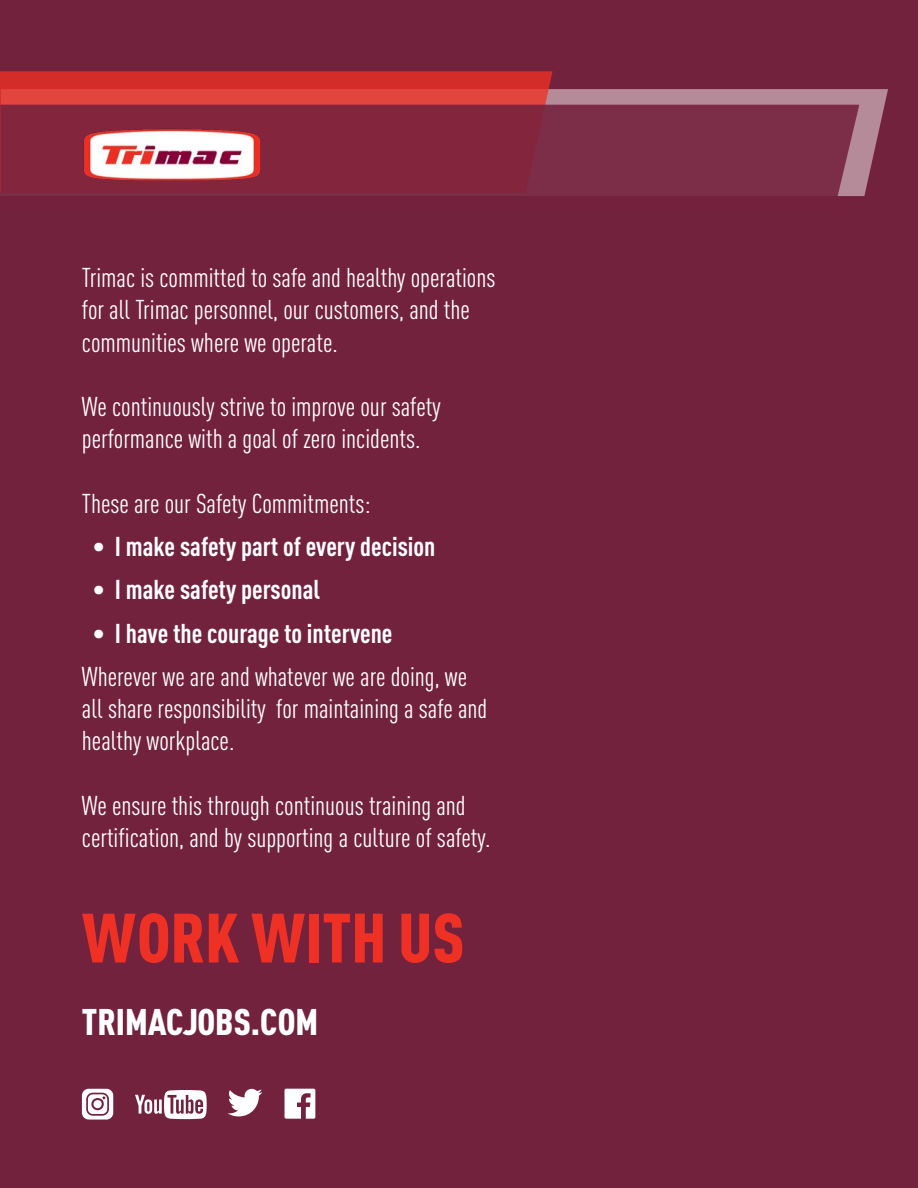
<style>
.page{position:relative;width:918px;height:1188px;background:#73223e}
.page>*{position:absolute;margin:0;border:0;box-sizing:border-box;transform-origin:0 0}
.t1{font:900 condensed 68.55px "DIN Pro";color:#ef3024}
.t2{font:900 condensed 36.6px "DIN Pro";color:#fff}
.t3{font:condensed 26.85px/32.2px "DIN Pro";color:#fff}
.t4{font:700 condensed 26.85px "DIN Pro";color:#fff}
</style>
<div class="page">
<svg style="left:285px;top:1089px;width:30px;height:30px"></svg>
<svg style="left:135px;top:1090px;width:72px;height:29px"></svg>
<svg style="left:228px;top:1089px;width:34px;height:27px"></svg>
<svg style="left:82px;top:1089px;width:31px;height:31px"></svg>
<svg style="left:553px;top:89px;width:335px;height:107px;fill:#b58b9a"></svg>
<svg style="left:0;top:71px;width:553px;height:34px;background:#d73733"></svg>
<svg style="left:0;top:105px;width:859px;height:91px;fill:#82253d"></svg>
<img style="left:80px;top:126px;width:183px;height:57px">
<p class="t3" style="left:82px;top:259px;width:415px">Trimac is committed to safe and healthy operations for all Trimac personnel, our customers, and the communities where we operate.</p>
<p class="t3" style="left:82px;top:388px;width:360px">We continuously strive to improve our safety performance with a goal of zero incidents.</p>
<p class="t3" style="left:82px;top:485px;width:290px">These are our Safety Commitments:</p>
<p class="t4" style="left:93px;top:526px;width:344px">• I make safety part of every decision</p>
<p class="t4" style="left:93px;top:570px;width:229px">• I make safety personal</p>
<p class="t4" style="left:93px;top:613px;width:301px">• I have the courage to intervene</p>
<p class="t3" style="left:82px;top:658px;width:407px">Wherever we are and whatever we are doing, we all share responsibility for maintaining a safe and healthy workplace.</p>
<p class="t3" style="left:82px;top:787px;width:410px">We ensure this through continuous training and certification, and by supporting a culture of safety.</p>
<p class="t1" style="left:82px;top:885px;width:384px">WORK WITH US</p>
<p class="t2" style="left:82px;top:993px;width:238px">TRIMACJOBS.COM</p>
</div>
